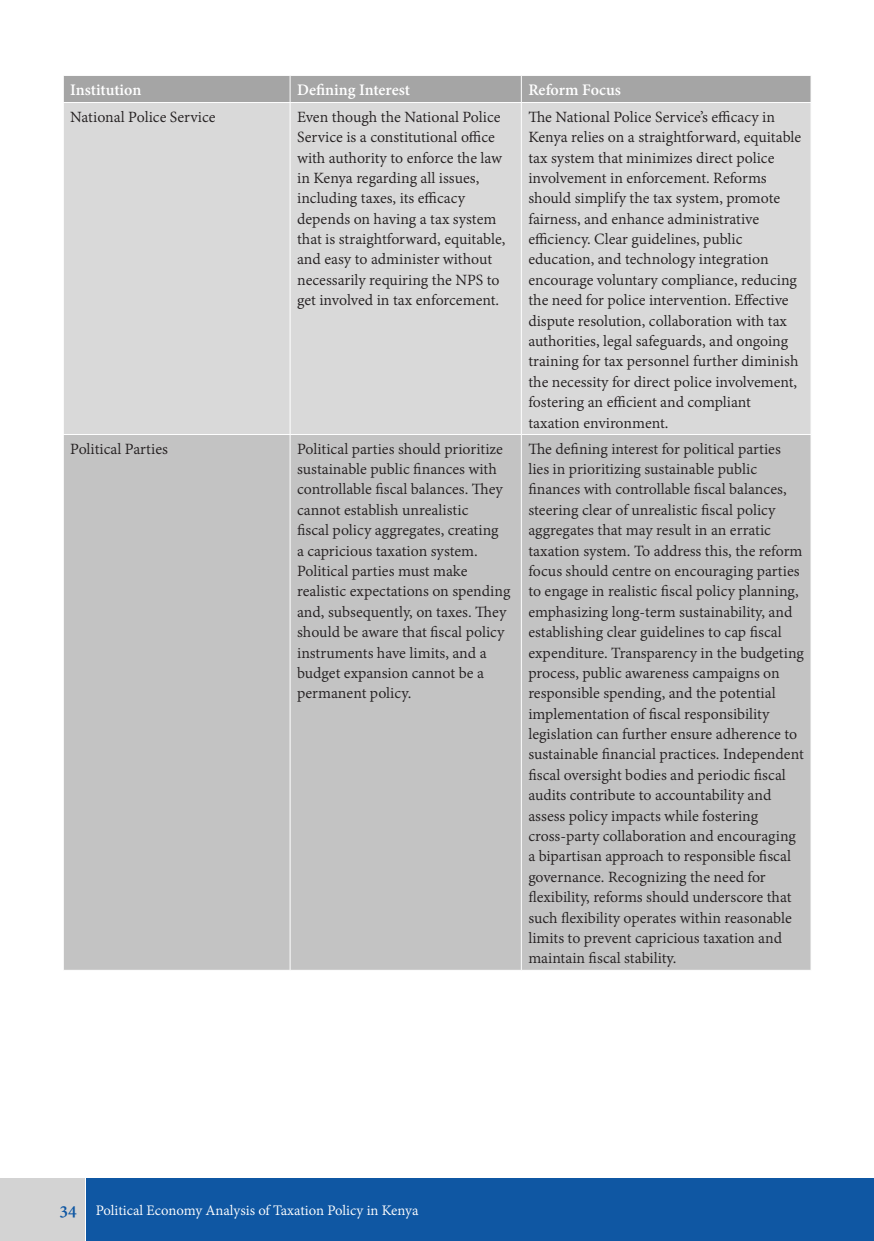
<style>
.page{position:relative;width:874px;height:1241px;background:#fff}
.page>*{position:absolute;margin:0;border:0;box-sizing:border-box;transform-origin:0 0}
.t1{font:700 17.5px "Adobe Devanagari";letter-spacing:-.005em;color:#fff}
.t2{font:16.97px/20.3px "Adobe Devanagari";color:#231f20}
.t3{font:15.75px "Adobe Devanagari";color:#fff}
.s1{font-weight:700;font-size:19.25px;color:#0f57a3}
</style>
<div class="page">
<div style="left:85px;top:1177px;width:788px;height:63px;background:#0f57a3"></div>
<div style="left:0;top:1177px;width:85px;height:63px;background:#d3d3d3"></div>
<hr style="left:85px;top:1177px;width:1px;height:63px;background:#fff">
<div style="left:64px;top:103px;width:746px;height:331px;background:#d9d9d9"></div>
<div style="left:64px;top:435px;width:746px;height:534px;background:#c3c3c3"></div>
<div style="left:63px;top:75px;width:748px;height:27px;background:#a5a5a5"></div>
<hr style="left:290px;top:103px;width:1px;height:331px;background:#fff">
<hr style="left:521px;top:103px;width:1px;height:331px;background:#fff">
<hr style="left:290px;top:434px;width:1px;height:535px;background:#fff">
<hr style="left:521px;top:434px;width:1px;height:535px;background:#fff">
<p class="t1" style="left:70px;top:80px;width:72px">Institution</p>
<p class="t1" style="left:297px;top:80px;width:114px">Defining Interest</p>
<p class="t1" style="left:528px;top:80px;width:94px">Reform Focus</p>
<p class="t2" style="left:70px;top:108px;width:147px">National Police Service</p>
<p class="t2" style="left:297px;top:108px;width:210px">Even though the National Police<br>Service is a constitutional office with authority to enforce the law in Kenya regarding all issues, including taxes, its efficacy depends on having a tax system that is straightforward, equitable, and easy to administer without necessarily requiring the NPS to get involved in tax enforcement.</p>
<p class="t2" style="left:528px;top:108px;width:274px">The National Police Service’s efficacy in Kenya relies on a straightforward, equitable tax system that minimizes direct police involvement in enforcement. Reforms should simplify the tax system, promote fairness, and enhance administrative efficiency. Clear guidelines, public education, and technology integration encourage voluntary compliance, reducing the need for police intervention. Effective dispute resolution, collaboration with tax authorities, legal safeguards, and ongoing training for tax personnel further diminish the necessity for direct police involvement, fostering an efficient and compliant taxation environment.</p>
<p class="t2" style="left:70px;top:440px;width:99px">Political Parties</p>
<p class="t2" style="left:297px;top:440px;width:215px">Political parties should prioritize sustainable public finances with controllable fiscal balances. They cannot establish unrealistic<br>fiscal policy aggregates, creating<br>a capricious taxation system.<br>Political parties must make realistic expectations on spending and, subsequently, on taxes. They should be aware that fiscal policy instruments have limits, and a budget expansion cannot be a permanent policy.</p>
<p class="t2" style="left:528px;top:440px;width:277px">The defining interest for political parties lies in prioritizing sustainable public finances with controllable fiscal balances, steering clear of unrealistic fiscal policy aggregates that may result in an erratic taxation system. To address this, the reform focus should centre on encouraging parties to engage in realistic fiscal policy planning, emphasizing long-term sustainability, and establishing clear guidelines to cap fiscal expenditure. Transparency in the budgeting process, public awareness campaigns on responsible spending, and the potential implementation of fiscal responsibility legislation can further ensure adherence to sustainable financial practices. Independent fiscal oversight bodies and periodic fiscal audits contribute to accountability and assess policy impacts while fostering cross-party collaboration and encouraging a bipartisan approach to responsible fiscal governance. Recognizing the need for flexibility, reforms should underscore that such flexibility operates within reasonable limits to prevent capricious taxation and maintain fiscal stability.</p>
<p class="t3" style="left:59px;top:1201px;width:360px"><span class="s1">34</span> Political Economy Analysis of Taxation Policy in Kenya</p>
</div>
